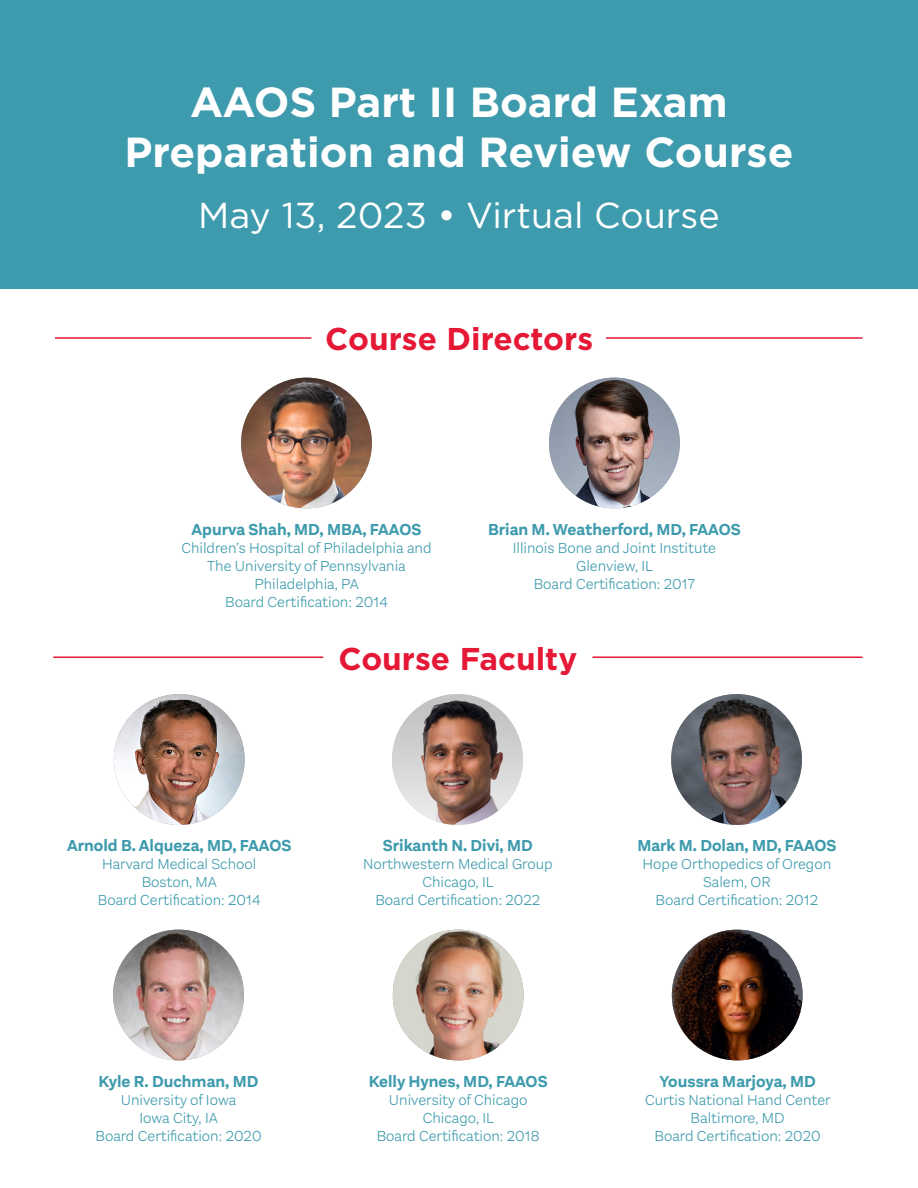
<style>
.page{position:relative;width:918px;height:1188px;background:#fff}
.page>*{position:absolute;margin:0;border:0;box-sizing:border-box;transform-origin:0 0}
.Faculty_Course_Name{font:700 42px/50.4px "Gotham";color:#fff;text-align:center}
.Faculty_Date{font:36px "Gotham";color:#fff}
.Faculty_Section_Name{font:700 31.5px "Gotham";color:#e51836}
.Faculty_Name{font:700 16.5px "Aestetico";color:#3e9bad}
.Faculty_Info{font:300 15px/18px "Aestetico";color:#3e9bad;text-align:center}
.s1{font-weight:500}
</style>
<div class="page">
<div style="left:0;top:0;width:918px;height:288px;background:#3e9bad"></div>
<img style="left:114px;top:694px;width:131px;height:131px;border-radius:65px">
<img style="left:671px;top:694px;width:131px;height:131px;border-radius:65px">
<img style="left:113px;top:930px;width:131px;height:130px;border-radius:65px">
<img style="left:241px;top:378px;width:131px;height:130px;border-radius:65px">
<img style="left:549px;top:378px;width:131px;height:130px;border-radius:65px">
<img style="left:393px;top:930px;width:131px;height:130px;border-radius:65px">
<img style="left:672px;top:930px;width:131px;height:130px;border-radius:65px">
<hr style="left:53px;top:656px;width:270px;height:2px;background:#e51836">
<hr style="left:592px;top:656px;width:270px;height:2px;background:#e51836">
<hr style="left:55px;top:337px;width:256px;height:2px;background:#e51836">
<hr style="left:606px;top:337px;width:256px;height:2px;background:#e51836">
<img style="left:392px;top:694px;width:131px;height:131px;border-radius:65px">
<p class="Faculty_Course_Name" style="left:125px;top:77px;width:670px">AAOS Part II Board Exam<br>Preparation and Review Course</p>
<p class="Faculty_Date" style="left:198px;top:192px;width:523px">May 13, 2023 <span class="s1">•</span> Virtual Course</p>
<p class="Faculty_Section_Name" style="left:325px;top:318px;width:269px">Course Directors</p>
<p class="Faculty_Name" style="left:192px;top:520px;width:231px">Apurva Shah, MD, MBA, FAAOS</p>
<p class="Faculty_Info" style="left:181px;top:539px;width:252px">Children’s Hospital of Philadelphia and<br>The University of Pennsylvania</p>
<p class="Faculty_Info" style="left:254px;top:575px;width:106px">Philadelphia, PA</p>
<p class="Faculty_Info" style="left:225px;top:593px;width:164px">Board Certification: 2014</p>
<p class="Faculty_Name" style="left:488px;top:520px;width:254px">Brian M. Weatherford, MD, FAAOS</p>
<p class="Faculty_Info" style="left:513px;top:539px;width:205px">Illinois Bone and Joint Institute</p>
<p class="Faculty_Info" style="left:576px;top:557px;width:78px">Glenview, IL</p>
<p class="Faculty_Info" style="left:534px;top:575px;width:163px">Board Certification: 2017</p>
<p class="Faculty_Section_Name" style="left:338px;top:638px;width:240px">Course Faculty</p>
<p class="Faculty_Name" style="left:67px;top:836px;width:226px">Arnold B. Alqueza, MD, FAAOS</p>
<p class="Faculty_Info" style="left:102px;top:855px;width:156px">Harvard Medical School</p>
<p class="Faculty_Info" style="left:142px;top:873px;width:77px">Boston, MA</p>
<p class="Faculty_Info" style="left:98px;top:891px;width:164px">Board Certification: 2014</p>
<p class="Faculty_Name" style="left:383px;top:836px;width:152px">Srikanth N. Divi, MD</p>
<p class="Faculty_Info" style="left:363px;top:855px;width:191px">Northwestern Medical Group</p>
<p class="Faculty_Info" style="left:422px;top:873px;width:73px">Chicago, IL</p>
<p class="Faculty_Info" style="left:375px;top:891px;width:166px">Board Certification: 2022</p>
<p class="Faculty_Name" style="left:637px;top:836px;width:201px">Mark M. Dolan, MD, FAAOS</p>
<p class="Faculty_Info" style="left:643px;top:855px;width:190px">Hope Orthopedics of Oregon</p>
<p class="Faculty_Info" style="left:703px;top:873px;width:69px">Salem, OR</p>
<p class="Faculty_Info" style="left:656px;top:891px;width:164px">Board Certification: 2012</p>
<p class="Faculty_Name" style="left:99px;top:1072px;width:161px">Kyle R. Duchman, MD</p>
<p class="Faculty_Info" style="left:121px;top:1091px;width:117px">University of Iowa</p>
<p class="Faculty_Info" style="left:139px;top:1109px;width:80px">Iowa City, IA</p>
<p class="Faculty_Info" style="left:95px;top:1127px;width:168px">Board Certification: 2020</p>
<p class="Faculty_Name" style="left:369px;top:1072px;width:180px">Kelly Hynes, MD, FAAOS</p>
<p class="Faculty_Info" style="left:389px;top:1091px;width:140px">University of Chicago</p>
<p class="Faculty_Info" style="left:423px;top:1109px;width:73px">Chicago, IL</p>
<p class="Faculty_Info" style="left:377px;top:1127px;width:165px">Board Certification: 2018</p>
<p class="Faculty_Name" style="left:660px;top:1072px;width:158px">Youssra Marjoya, MD</p>
<p class="Faculty_Info" style="left:645px;top:1091px;width:187px">Curtis National Hand Center</p>
<p class="Faculty_Info" style="left:691px;top:1109px;width:96px">Baltimore, MD</p>
<p class="Faculty_Info" style="left:655px;top:1127px;width:168px">Board Certification: 2020</p>
</div>
